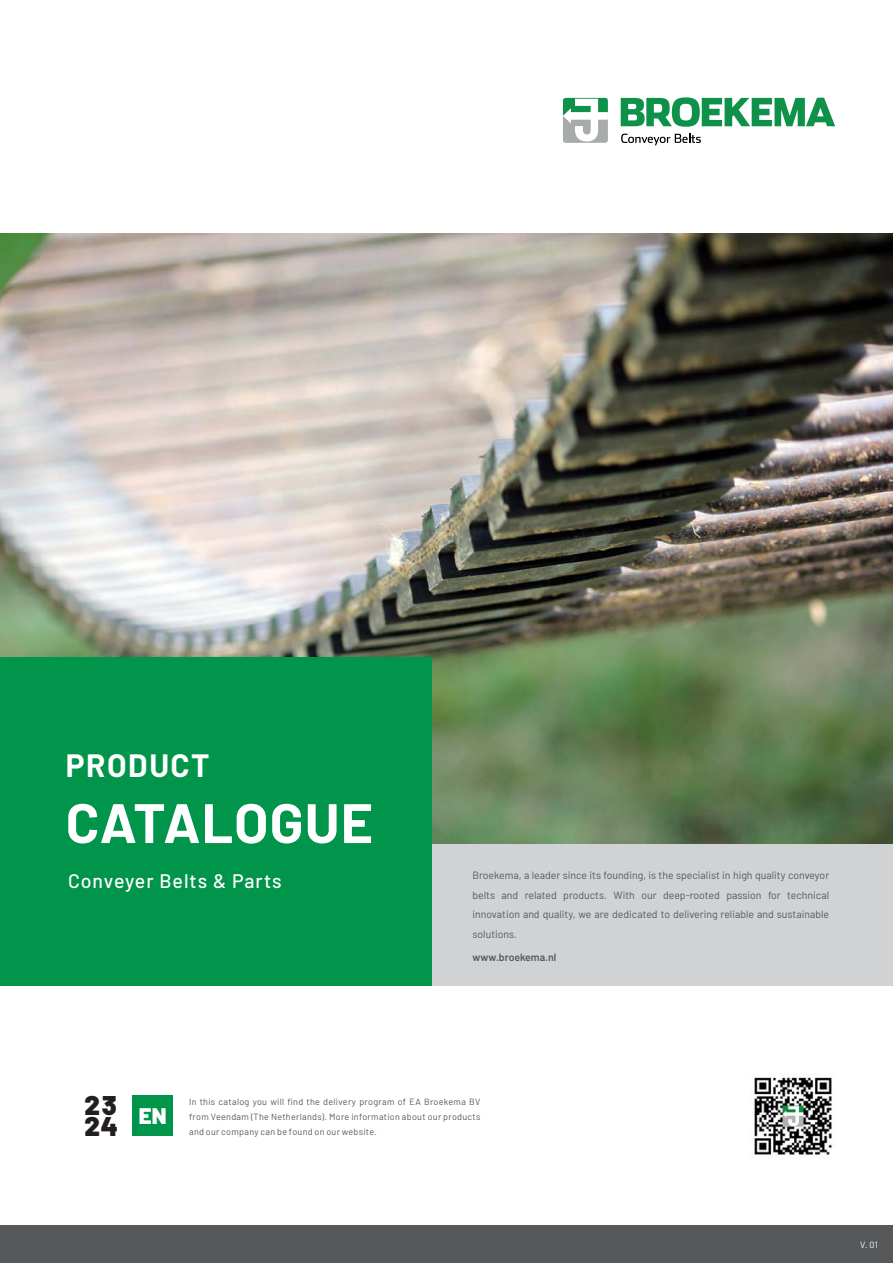
<style>
.page{position:relative;width:893px;height:1263px;background:#fff}
.page>*{position:absolute;margin:0;border:0;box-sizing:border-box;transform-origin:0 0}
.Headline_White{font:700 55.5px "Barlow";letter-spacing:.015em;color:#fff}
.Headline_White-2{font:700 31.5px "Barlow";letter-spacing:.05em;color:#fff}
.t1{font:900 27px "Barlow";color:#231f20}
.t2{font:900 22.5px "Barlow";color:#fff}
.Team_Desc{font:500 19.5px "Barlow";letter-spacing:.05em;color:#fff}
.Team_Desc-2{font:10.5px/19.5px "Barlow";color:#57585a;text-align:justify}
.t3{font:600 10.5px "Barlow";color:#57585a}
.Sub_Info_Black{font:9px/15px "Barlow";letter-spacing:.035em;color:#57585a;text-align:justify}
.Sub_Info_Black-2{font:9px "Barlow";color:#fff}
</style>
<div class="page">
<img style="left:0;top:234px;width:893px;height:610px">
<div style="left:0;top:657px;width:432px;height:329px;background:#00954a"></div>
<div style="left:432px;top:844px;width:461px;height:142px;background:#d1d2d4"></div>
<svg style="left:563px;top:98px;width:45px;height:45px"></svg>
<svg style="left:621px;top:97px;width:214px;height:30px"></svg>
<svg style="left:621px;top:134px;width:80px;height:11px"></svg>
<img style="left:754px;top:1077px;width:78px;height:78px">
<div style="left:0;top:1226px;width:893px;height:37px;background:#57585a"></div>
<div style="left:133px;top:1095px;width:40px;height:41px;background:#00954a"></div>
<p class="Headline_White-2" style="left:66px;top:742px;width:145px">PRODUCT</p>
<p class="Headline_White" style="left:66px;top:782px;width:309px">CATALOGUE</p>
<p class="Team_Desc" style="left:68px;top:867px;width:215px">Conveyer Belts &amp; Parts</p>
<p class="Team_Desc-2" style="left:472px;top:865px;width:358px">Broekema, a leader since its founding, is the specialist in high quality conveyor belts and related products. With our deep-rooted passion for technical innovation and quality, we are dedicated to delivering reliable and sustainable solutions.</p>
<p class="t3" style="left:472px;top:949px;width:85px">www.broekema.nl</p>
<p class="t1" style="left:84px;top:1085px;width:34px">23</p>
<p class="t1" style="left:84px;top:1106px;width:35px">24</p>
<p class="t2" style="left:139px;top:1099px;width:29px">EN</p>
<p class="Sub_Info_Black" style="left:189px;top:1093px;width:293px">In this catalog you will find the delivery program of EA Broekema BV from Veendam (The Netherlands). More information about our products and our company can be found on our website.</p>
<p class="Sub_Info_Black-2" style="left:860px;top:1238px;width:19px">V. 01</p>
</div>
